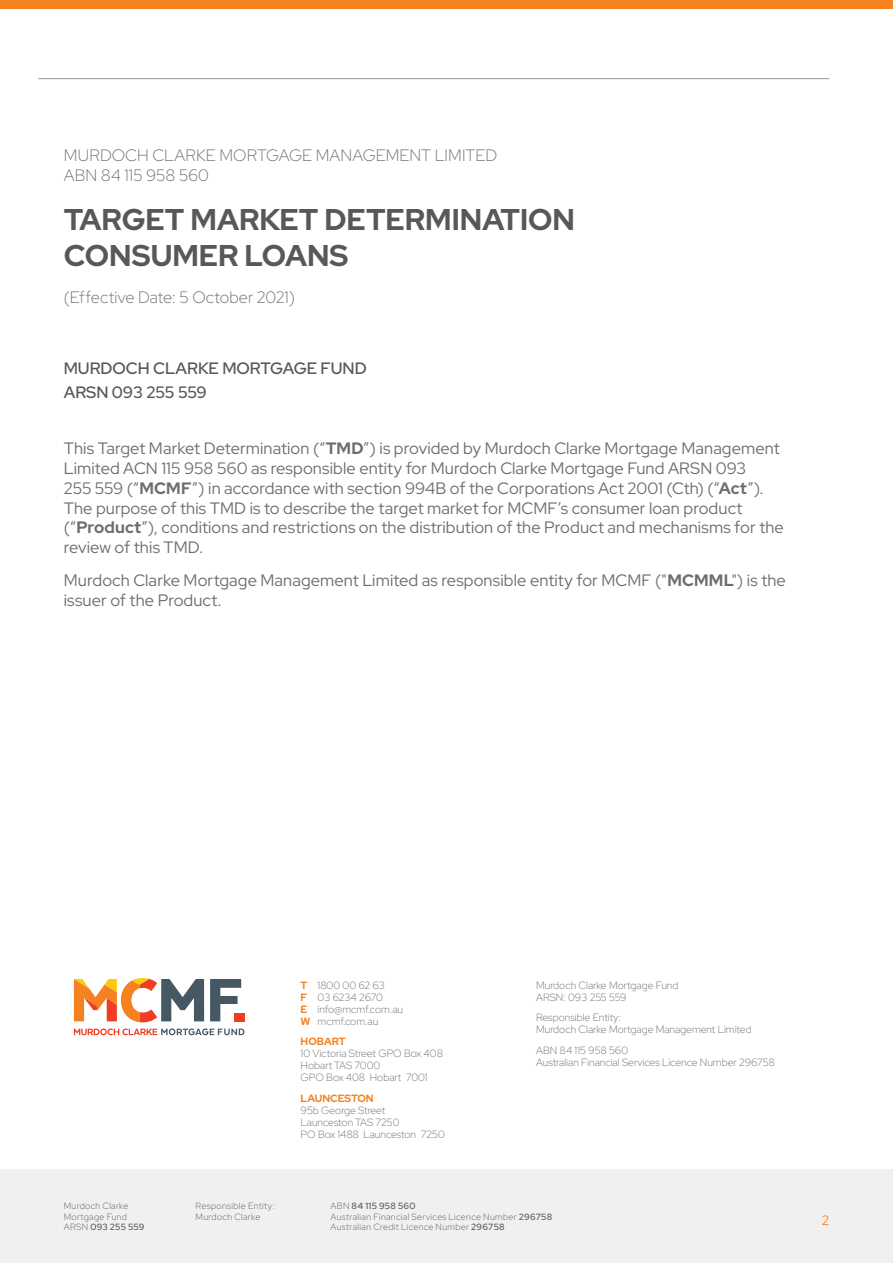
<style>
.page{position:relative;width:893px;height:1263px;background:#fff}
.page>*{position:absolute;margin:0;border:0;box-sizing:border-box;transform-origin:0 0}
.t1{font:700 30px "Red Hat Display";color:#57585a}
.Body{font:16.5px/19.8px "Red Hat Display";letter-spacing:.005em;color:#6c6d70}
.Body-2{font:300 16.5px/19.8px "Red Hat Display";letter-spacing:.005em;color:#6c6d70}
.t2{font:500 16.5px "Red Hat Display";color:#57585a}
.t3{font:13.5px "Red Hat Display";color:#f58420}
.Small_Text{font:300 10.5px/12px "Red Hat Display";color:#6c6d70}
.t4{font:300 9px/10.8px "Red Hat Display";letter-spacing:.04em;color:#57585a}
.s1{font-weight:700}
.s2{font-weight:700;color:#f58220}
.s3{font-weight:500}
</style>
<div class="page">
<hr style="left:38px;top:78px;width:791px;height:1px;background:#939598">
<div style="left:0;top:0;width:893px;height:9px;background:#f58220"></div>
<div style="left:0;top:1169px;width:893px;height:94px;background:#eef0f2"></div>
<svg style="left:210px;top:979px;width:31px;height:42px"></svg>
<div style="left:234px;top:1013px;width:10px;height:8px;background:#ef3e22"></div>
<svg style="left:74px;top:978px;width:130px;height:44px"></svg>
<svg style="left:74px;top:1028px;width:170px;height:7px"></svg>
<p class="Body-2" style="left:64px;top:145px;width:435px">MURDOCH CLARKE MORTGAGE MANAGEMENT LIMITED<br>ABN 84 115 958 560</p>
<h2 class="t1" style="left:64px;top:200px;width:513px">TARGET MARKET DETERMINATION</h2>
<h2 class="t1" style="left:64px;top:236px;width:286px">CONSUMER LOANS</h2>
<h2 class="Body-2" style="left:64px;top:287px;width:233px">(Effective Date: 5 October 2021)</h2>
<h5 class="t2" style="left:64px;top:357px;width:304px">MURDOCH CLARKE MORTGAGE FUND</h5>
<h5 class="t2" style="left:64px;top:381px;width:144px">ARSN 093 255 559</h5>
<p class="Body" style="left:64px;top:438px;width:722px">This Target Market Determination (“<span class="s1">TMD</span>”) is provided by Murdoch Clarke Mortgage Management Limited ACN 115 958 560 as responsible entity for Murdoch Clarke Mortgage Fund ARSN 093<br>255 559 (“<span class="s1">MCMF</span>”) in accordance with section 994B of the Corporations Act 2001 (Cth) (“<span class="s1">Act</span>”).<br>The purpose of this TMD is to describe the target market for MCMF’s consumer loan product (“<span class="s1">Product</span>”), conditions and restrictions on the distribution of the Product and mechanisms for the review of this TMD.</p>
<p class="Body" style="left:64px;top:570px;width:724px">Murdoch Clarke Mortgage Management Limited as responsible entity for MCMF ("<span class="s1">MCMML</span>") is the issuer of the Product.</p>
<p class="Small_Text" style="left:301px;top:979px;width:104px"><span class="s2">T</span> 1800 00 62 63<br><span class="s2">F</span> 03 6234 2670<br><span class="s2">E</span> info@mcmf.com.au<br><span class="s2">W</span> mcmf.com.au</p>
<p class="Small_Text" style="left:301px;top:1035px;width:144px"><span class="s2">HOBART<br></span>10 Victoria Street GPO Box 408</p>
<p class="Small_Text" style="left:301px;top:1059px;width:81px">Hobart TAS 7000</p>
<p class="Small_Text" style="left:301px;top:1071px;width:129px">GPO Box 408 Hobart 7001</p>
<p class="Small_Text" style="left:301px;top:1092px;width:86px"><span class="s2">LAUNCESTON<br></span>95b George Street</p>
<p class="Small_Text" style="left:301px;top:1116px;width:100px">Launceston TAS 7250</p>
<p class="Small_Text" style="left:301px;top:1128px;width:146px">PO Box 1488 Launceston 7250</p>
<p class="Small_Text" style="left:536px;top:979px;width:144px">Murdoch Clarke Mortgage Fund<br>ARSN: 093 255 559</p>
<p class="Small_Text" style="left:536px;top:1011px;width:86px">Responsible Entity:</p>
<p class="Small_Text" style="left:536px;top:1023px;width:217px">Murdoch Clarke Mortgage Management Limited</p>
<p class="Small_Text" style="left:536px;top:1044px;width:240px">ABN 84 115 958 560<br>Australian Financial Services Licence Number 296758</p>
<p class="t4" style="left:64px;top:1200px;width:82px">Murdoch Clarke<br>Mortgage Fund<br>ARSN <span class="s3">093 255 559</span></p>
<p class="t4" style="left:331px;top:1200px;width:223px">ABN <span class="s3">84 115 958 560<br></span>Australian Financial Services Licence Number <span class="s3">296758<br></span>Australian Credit Licence Number <span class="s3">296758</span></p>
<p class="t4" style="left:196px;top:1200px;width:81px">Responsible Entity:<br>Murdoch Clarke</p>
<p class="t3" style="left:822px;top:1211px;width:9px">2</p>
</div>
